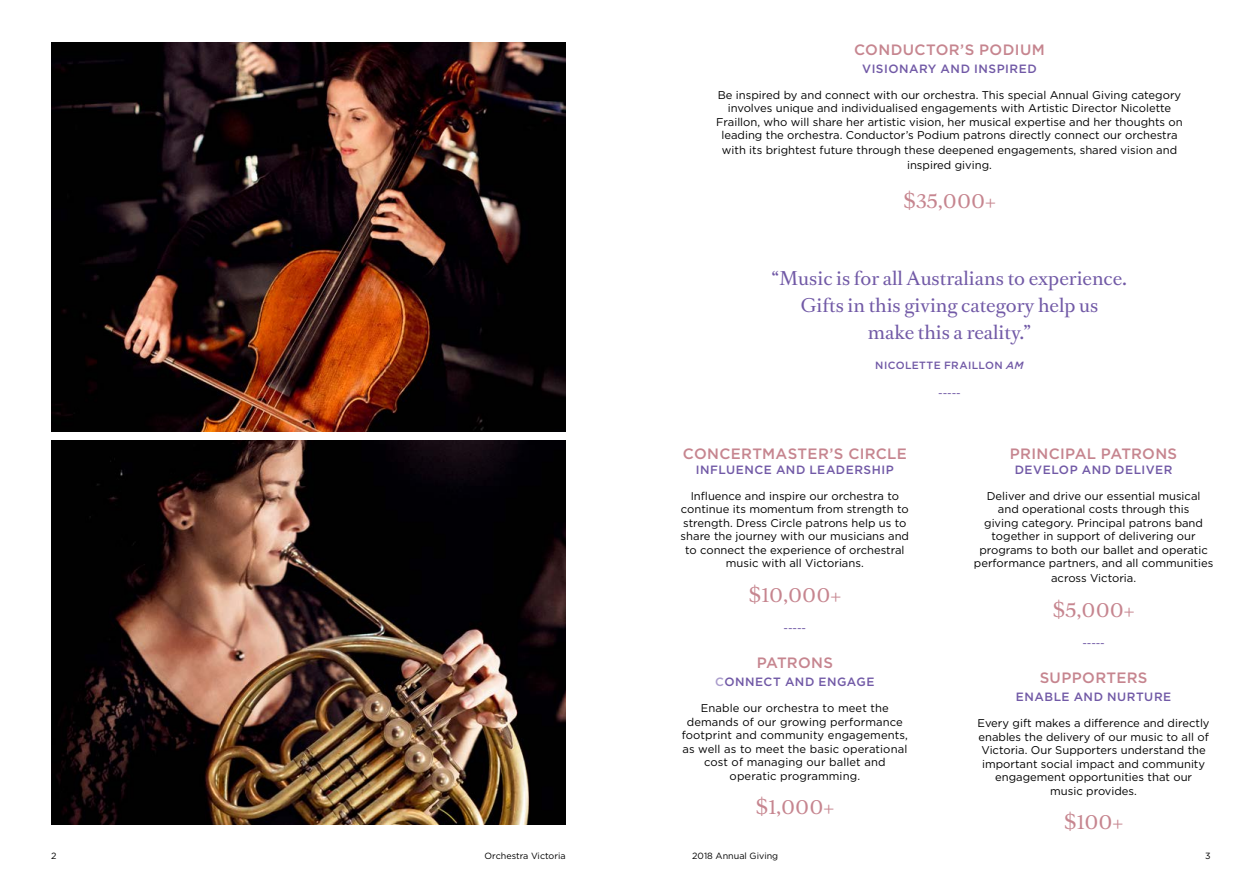
<style>
.page{position:relative;width:1259px;height:893px;background:#fff}
.page>*{position:absolute;margin:0;border:0;box-sizing:border-box;transform-origin:0 0}
.t1{font:19.5px "Romain Text";color:#c6858f}
.t2{font:18px/27px "Romain Text";color:#7159a6;text-align:center}
.t3{font:500 15px "Gotham";letter-spacing:.02em;color:#c6858f}
.t4{font:500 12px "Gotham";letter-spacing:.045em;color:#7159a6}
.t5{font:11.25px/13.5px "Gotham";color:#000;text-align:center}
.t6{font:11.25px "Gotham";color:#7159a6}
.t7{font:500 10.5px "Gotham";letter-spacing:.035em;color:#7159a6}
.t8{font:9px "Gotham";color:#000}
.s1{font-style:italic}
.s2{color:#ab9dcc}
</style>
<div class="page">
<img style="left:51px;top:440px;width:515px;height:385px">
<img style="left:51px;top:43px;width:515px;height:389px">
<h3 class="t3" style="left:854px;top:39px;width:192px">CONDUCTOR’S PODIUM</h3>
<p class="t4" style="left:862px;top:60px;width:176px">VISIONARY AND INSPIRED</p>
<p class="t5" style="left:716px;top:88px;width:468px">Be inspired by and connect with our orchestra. This special Annual Giving category involves unique and individualised engagements with Artistic Director Nicolette Fraillon, who will share her artistic vision, her musical expertise and her thoughts on leading the orchestra. Conductor’s Podium patrons directly connect our orchestra</p>
<p class="t5" style="left:722px;top:143px;width:457px;line-height:15px">with its brightest future through these deepened engagements, shared vision and inspired giving.</p>
<h1 class="t1" style="left:903px;top:188px;width:94px">$35,000+</h1>
<h2 class="t2" style="left:772px;top:265px;width:356px">“Music is for all Australians to experience.<br>Gifts in this giving category help us<br>make this a reality.”</h2>
<p class="t7" style="left:875px;top:359px;width:150px">NICOLETTE FRAILLON <span class="s1">AM</span></p>
<p class="t6" style="left:938px;top:386px;width:24px">-----</p>
<h3 class="t3" style="left:683px;top:443px;width:225px">CONCERTMASTER’S CIRCLE</h3>
<p class="t4" style="left:696px;top:461px;width:199px">INFLUENCE AND LEADERSHIP</p>
<p class="t5" style="left:680px;top:489px;width:230px">Influence and inspire our orchestra to continue its momentum from strength to strength. Dress Circle patrons help us to share the journey with our musicians and to connect the experience of orchestral music with all Victorians.</p>
<h1 class="t1" style="left:748px;top:582px;width:94px">$10,000+</h1>
<p class="t6" style="left:783px;top:621px;width:24px">-----</p>
<h3 class="t3" style="left:756px;top:653px;width:78px">PATRONS</h3>
<p class="t4" style="left:715px;top:674px;width:161px"><span class="s2">C</span>ONNECT AND ENGAGE</p>
<p class="t5" style="left:681px;top:701px;width:228px">Enable our orchestra to meet the demands of our growing performance footprint and community engagements, as well as to meet the basic operational cost of managing our ballet and operatic programming.</p>
<h1 class="t1" style="left:755px;top:794px;width:80px">$1,000+</h1>
<h3 class="t3" style="left:1010px;top:443px;width:169px">PRINCIPAL PATRONS</h3>
<p class="t4" style="left:1014px;top:461px;width:159px">DEVELOP AND DELIVER</p>
<p class="t5" style="left:974px;top:489px;width:241px">Deliver and drive our essential musical<br>and operational costs through this<br>giving category. Principal patrons band together in support of delivering our programs to both our ballet and operatic performance partners, and all communities</p>
<p class="t5" style="left:1051px;top:571px;width:86px">across Victoria.</p>
<h1 class="t1" style="left:1052px;top:597px;width:84px">$5,000+</h1>
<p class="t6" style="left:1082px;top:636px;width:24px">-----</p>
<h3 class="t3" style="left:1039px;top:668px;width:109px">SUPPORTERS</h3>
<p class="t4" style="left:1016px;top:689px;width:157px">ENABLE AND NURTURE</p>
<p class="t5" style="left:977px;top:716px;width:233px">Every gift makes a difference and directly enables the delivery of our music to all of Victoria. Our Supporters understand the important social impact and community engagement opportunities that our music provides.</p>
<h1 class="t1" style="left:1063px;top:809px;width:61px">$100+</h1>
<p class="t8" style="left:51px;top:850px;width:7px">2</p>
<p class="t8" style="left:484px;top:850px;width:83px">Orchestra Victoria</p>
<p class="t8" style="left:692px;top:850px;width:87px">2018 Annual Giving</p>
<p class="t8" style="left:1205px;top:850px;width:7px">3</p>
</div>
